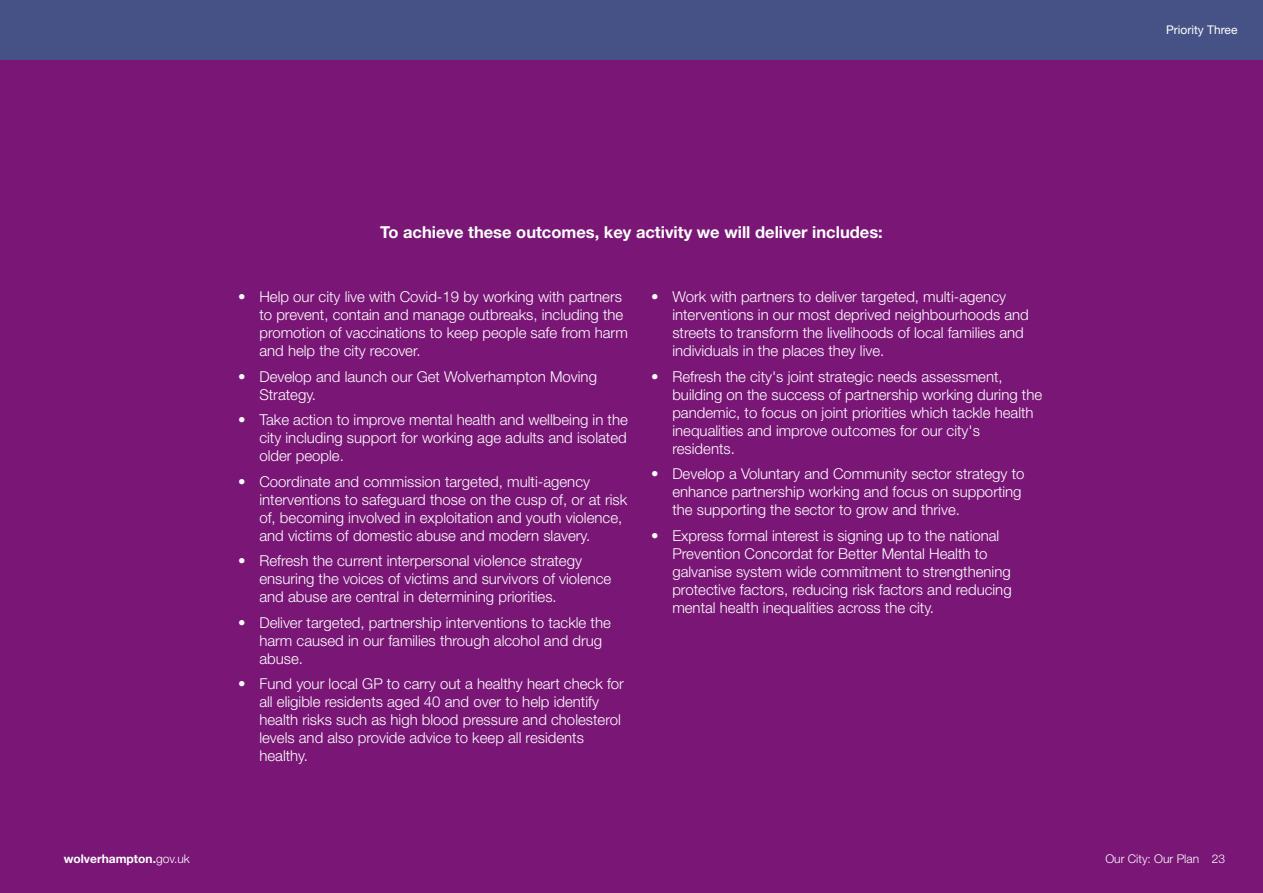
<style>
.page{position:relative;width:1263px;height:893px;background:#fff}
.page>*{position:absolute;margin:0;border:0;box-sizing:border-box;transform-origin:0 0}
.t1{font:700 16.5px "Helvetica Neue LT Std";color:#fff}
.t2{font:300 15px/18px "Helvetica Neue LT Std";color:#fff}
.t3{font:700 12px "Helvetica Neue LT Std";color:#fff}
.t4{font:300 12px "Helvetica Neue LT Std";color:#fff}
.t5{font:12px "Helvetica Neue LT Std";color:#fff}
.s1{font-weight:300}
</style>
<div class="page">
<div style="left:0;top:60px;width:1263px;height:833px;background:#791676"></div>
<div style="left:0;top:0;width:1263px;height:60px;background:#465285"></div>
<p class="t1" style="left:380px;top:226px;width:504px">To achieve these outcomes, key activity we will deliver includes:</p>
<p class="t2" style="left:259px;top:289px;width:370px;text-indent:-21px">• Help our city live with Covid-19 by working with partners to prevent, contain and manage outbreaks, including the promotion of vaccinations to keep people safe from harm and help the city recover.</p>
<p class="t2" style="left:259px;top:369px;width:339px;text-indent:-21px">• Develop and launch our Get Wolverhampton Moving<br>Strategy.</p>
<p class="t2" style="left:259px;top:412px;width:370px;text-align:justify;text-indent:-21px">• Take action to improve mental health and wellbeing in the city including support for working age adults and isolated older people.</p>
<p class="t2" style="left:259px;top:474px;width:369px;text-indent:-21px">• Coordinate and commission targeted, multi-agency interventions to safeguard those on the cusp of, or at risk of, becoming involved in exploitation and youth violence, and victims of domestic abuse and modern slavery.</p>
<p class="t2" style="left:259px;top:553px;width:354px;text-indent:-21px">• Refresh the current interpersonal violence strategy ensuring the voices of victims and survivors of violence and abuse are central in determining priorities.</p>
<p class="t2" style="left:259px;top:615px;width:353px;text-indent:-21px">• Deliver targeted, partnership interventions to tackle the harm caused in our families through alcohol and drug abuse.</p>
<p class="t2" style="left:259px;top:676px;width:366px;text-indent:-21px">• Fund your local GP to carry out a healthy heart check for all eligible residents aged 40 and over to help identify health risks such as high blood pressure and cholesterol levels and also provide advice to keep all residents healthy.</p>
<p class="t2" style="left:672px;top:289px;width:358px;text-indent:-21px">• Work with partners to deliver targeted, multi-agency interventions in our most deprived neighbourhoods and streets to transform the livelihoods of local families and individuals in the places they live.</p>
<p class="t2" style="left:672px;top:369px;width:371px;text-indent:-21px">• Refresh the city's joint strategic needs assessment, building on the success of partnership working during the pandemic, to focus on joint priorities which tackle health inequalities and improve outcomes for our city's residents.</p>
<p class="t2" style="left:672px;top:466px;width:354px;text-indent:-21px">• Develop a Voluntary and Community sector strategy to enhance partnership working and focus on supporting the supporting the sector to grow and thrive.</p>
<p class="t2" style="left:672px;top:528px;width:341px;text-indent:-21px">• Express formal interest is signing up to the national Prevention Concordat for Better Mental Health to galvanise system wide commitment to strengthening protective factors, reducing risk factors and reducing mental health inequalities across the city.</p>
<p class="t5" style="left:1166px;top:25px;width:73px">Priority Three</p>
<p class="t3" style="left:64px;top:855px;width:127px">wolverhampton.<span class="s1">gov.uk</span></p>
<p class="t4" style="left:1105px;top:855px;width:95px">Our City: Our Plan</p>
<p class="t4" style="left:1212px;top:855px;width:15px">23</p>
</div>
